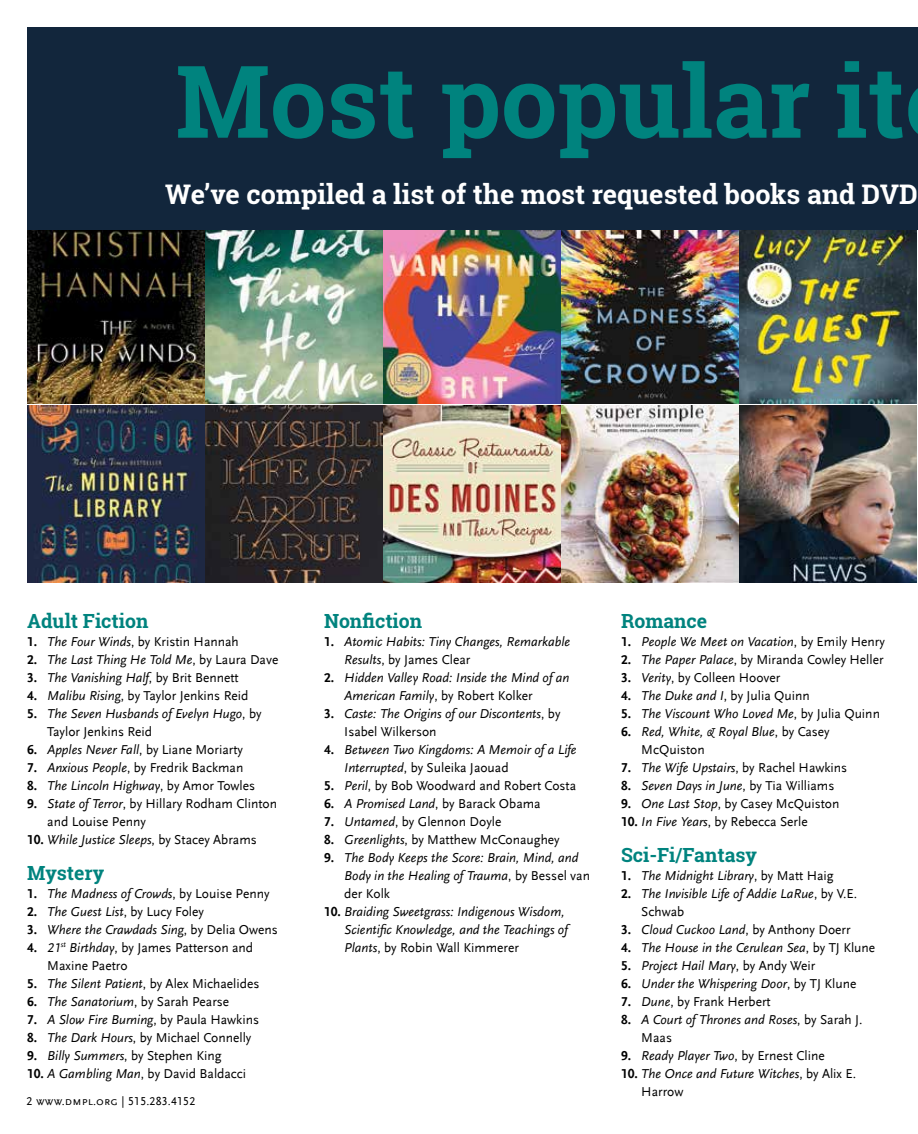
<style>
.page{position:relative;width:918px;height:1134px;background:#fff}
.page>*{position:absolute;margin:0;border:0;box-sizing:border-box;transform-origin:0 0}
.t1{font:700 100.5px "Roboto Slab";color:#00837e}
.t2{font:700 27px "Roboto Slab";color:#fff}
.t3{font:700 19.5px "Roboto Slab";color:#00837e}
.t4{font:italic 13.5px/18px "Scala Sans LF";color:#000}
.t5{font:13.5px/18px "Scala Sans LF";color:#000}
.t6{font:12px "Scala Sans LF Caps";letter-spacing:.01em;color:#000}
.s1{font-weight:700}
.s2{font-style:italic}
.s3{font-weight:700;font-style:normal}
.s4{font-style:normal}
</style>
<div class="page">
<img style="left:27px;top:230px;width:890px;height:352px">
<div style="left:27px;top:27px;width:891px;height:203px;background:#12263c"></div>
<h1 class="t1" style="left:175px;top:32px;width:731px">Most popular it</h1>
<h2 class="t2" style="left:165px;top:175px;width:754px">We’ve compiled a list of the most requested books and DVD</h2>
<h3 class="t3" style="left:27px;top:607px;width:123px">Adult Fiction</h3>
<p class="t5" style="left:27px;top:633px;width:213px"><span class="s1">1.</span> <span class="s2">The Four Winds</span>, by Kristin Hannah</p>
<p class="t4" style="left:27px;top:651px;width:253px"><span class="s3">2.</span> The Last Thing He Told Me<span class="s4">, by Laura Dave</span></p>
<p class="t4" style="left:27px;top:669px;width:213px"><span class="s3">3.</span> The Vanishing Half<span class="s4">, by Brit Bennett</span></p>
<p class="t5" style="left:27px;top:687px;width:223px"><span class="s1">4.</span> <span class="s2">Malibu Rising</span>, by Taylor Jenkins Reid</p>
<p class="t4" style="left:47px;top:705px;width:216px;text-indent:-20px"><span class="s3">5.</span> The Seven Husbands of Evelyn Hugo<span class="s4">, by<br>Taylor Jenkins Reid</span></p>
<p class="t5" style="left:27px;top:741px;width:218px"><span class="s1">6.</span> <span class="s2">Apples Never Fall</span>, by Liane Moriarty</p>
<p class="t5" style="left:27px;top:759px;width:218px"><span class="s1">7.</span> <span class="s2">Anxious People</span>, by Fredrik Backman</p>
<p class="t4" style="left:27px;top:777px;width:230px"><span class="s3">8.</span> The Lincoln Highway<span class="s4">, by Amor Towles</span></p>
<p class="t5" style="left:47px;top:795px;width:231px;text-indent:-20px"><span class="s1">9.</span> <span class="s2">State of Terror</span>, by Hillary Rodham Clinton and Louise Penny</p>
<p class="t4" style="left:27px;top:831px;width:231px"><span class="s3">10.</span> While Justice Sleeps<span class="s4">, by Stacey Abrams</span></p>
<h3 class="t3" style="left:27px;top:859px;width:79px">Mystery</h3>
<p class="t4" style="left:27px;top:885px;width:244px"><span class="s3">1.</span> The Madness of Crowds<span class="s4">, by Louise Penny</span></p>
<p class="t4" style="left:27px;top:903px;width:178px"><span class="s3">2.</span> The Guest List<span class="s4">, by Lucy Foley</span></p>
<p class="t4" style="left:27px;top:921px;width:252px"><span class="s3">3.</span> Where the Crawdads Sing<span class="s4">, by Delia Owens</span></p>
<p class="t5" style="left:47px;top:939px;width:207px;text-indent:-20px"><span class="s1">4.</span> <span class="s2">21</span><sup>st</sup> <span class="s2">Birthday</span>, by James Patterson and<br>Maxine Paetro</p>
<p class="t5" style="left:27px;top:975px;width:234px"><span class="s1">5.</span> <span class="s2">The Silent Patient</span>, by Alex Michaelides</p>
<p class="t5" style="left:27px;top:993px;width:204px"><span class="s1">6.</span> <span class="s2">The Sanatorium</span>, by Sarah Pearse</p>
<p class="t4" style="left:27px;top:1011px;width:234px"><span class="s3">7.</span> A Slow Fire Burning<span class="s4">, by Paula Hawkins</span></p>
<p class="t5" style="left:27px;top:1029px;width:226px"><span class="s1">8.</span> <span class="s2">The Dark Hours</span>, by Michael Connelly</p>
<p class="t5" style="left:27px;top:1047px;width:196px"><span class="s1">9.</span> <span class="s2">Billy Summers</span>, by Stephen King</p>
<p class="t5" style="left:27px;top:1065px;width:221px"><span class="s1">10.</span> <span class="s2">A Gambling Man</span>, by David Baldacci</p>
<p class="t6" style="left:26px;top:1095px;width:171px">2 www.dmpl.org | 515.283.4152</p>
<h3 class="t3" style="left:324px;top:607px;width:100px">Nonfiction</h3>
<p class="t4" style="left:344px;top:633px;width:227px;text-indent:-20px"><span class="s3">1.</span> Atomic Habits: Tiny Changes, Remarkable<br>Results<span class="s4">, by James Clear</span></p>
<p class="t4" style="left:344px;top:669px;width:227px;text-indent:-20px"><span class="s3">2.</span> Hidden Valley Road: Inside the Mind of an<br>American Family<span class="s4">, by Robert Kolker</span></p>
<p class="t4" style="left:344px;top:705px;width:218px;text-indent:-20px"><span class="s3">3.</span> Caste: The Origins of our Discontents<span class="s4">, by<br>Isabel Wilkerson</span></p>
<p class="t4" style="left:344px;top:741px;width:234px;text-indent:-20px"><span class="s3">4.</span> Between Two Kingdoms: A Memoir of a Life<br>Interrupted<span class="s4">, by Suleika Jaouad</span></p>
<p class="t5" style="left:324px;top:777px;width:254px"><span class="s1">5.</span> <span class="s2">Peril</span>, by Bob Woodward and Robert Costa</p>
<p class="t5" style="left:324px;top:795px;width:218px"><span class="s1">6.</span> <span class="s2">A Promised Land</span>, by Barack Obama</p>
<p class="t5" style="left:324px;top:813px;width:179px"><span class="s1">7.</span> <span class="s2">Untamed</span>, by Glennon Doyle</p>
<p class="t5" style="left:324px;top:831px;width:237px"><span class="s1">8.</span> <span class="s2">Greenlights</span>, by Matthew McConaughey</p>
<p class="t4" style="left:344px;top:849px;width:247px;text-indent:-20px"><span class="s3">9.</span> The Body Keeps the Score: Brain, Mind, and<br>Body in the Healing of Trauma<span class="s4">, by Bessel van der Kolk</span></p>
<p class="t4" style="left:344px;top:903px;width:225px;text-indent:-20px"><span class="s3">10.</span> Braiding Sweetgrass: Indigenous Wisdom,<br>Scientific Knowledge, and the Teachings of<br>Plants<span class="s4">, by Robin Wall Kimmerer</span></p>
<h3 class="t3" style="left:621px;top:607px;width:88px">Romance</h3>
<p class="t4" style="left:621px;top:633px;width:265px"><span class="s3">1.</span> People We Meet on Vacation<span class="s4">, by Emily Henry</span></p>
<p class="t5" style="left:621px;top:651px;width:264px"><span class="s1">2.</span> <span class="s2">The Paper Palace</span>, by Miranda Cowley Heller</p>
<p class="t5" style="left:621px;top:669px;width:161px"><span class="s1">3.</span> <span class="s2">Verity</span>, by Colleen Hoover</p>
<p class="t5" style="left:621px;top:687px;width:190px"><span class="s1">4.</span> <span class="s2">The Duke and I</span>, by Julia Quinn</p>
<p class="t4" style="left:621px;top:705px;width:261px"><span class="s3">5.</span> The Viscount Who Loved Me<span class="s4">, by Julia Quinn</span></p>
<p class="t4" style="left:641px;top:723px;width:190px;text-indent:-20px"><span class="s3">6.</span> Red, White, &amp; Royal Blue<span class="s4">, by Casey<br>McQuiston</span></p>
<p class="t5" style="left:621px;top:759px;width:228px"><span class="s1">7.</span> <span class="s2">The Wife Upstairs</span>, by Rachel Hawkins</p>
<p class="t4" style="left:621px;top:777px;width:215px"><span class="s3">8.</span> Seven Days in June<span class="s4">, by Tia Williams</span></p>
<p class="t5" style="left:621px;top:795px;width:220px"><span class="s1">9.</span> <span class="s2">One Last Stop</span>, by Casey McQuiston</p>
<p class="t5" style="left:621px;top:813px;width:188px"><span class="s1">10.</span> <span class="s2">In Five Years</span>, by Rebecca Serle</p>
<h3 class="t3" style="left:621px;top:841px;width:137px">Sci-Fi/Fantasy</h3>
<p class="t4" style="left:621px;top:867px;width:214px"><span class="s3">1.</span> The Midnight Library<span class="s4">, by Matt Haig</span></p>
<p class="t4" style="left:641px;top:885px;width:217px;text-indent:-20px"><span class="s3">2.</span> The Invisible Life of Addie LaRue<span class="s4">, by V.E.<br>Schwab</span></p>
<p class="t4" style="left:621px;top:921px;width:231px"><span class="s3">3.</span> Cloud Cuckoo Land<span class="s4">, by Anthony Doerr</span></p>
<p class="t4" style="left:621px;top:939px;width:256px"><span class="s3">4.</span> The House in the Cerulean Sea<span class="s4">, by TJ Klune</span></p>
<p class="t4" style="left:621px;top:957px;width:196px"><span class="s3">5.</span> Project Hail Mary<span class="s4">, by Andy Weir</span></p>
<p class="t4" style="left:621px;top:975px;width:237px"><span class="s3">6.</span> Under the Whispering Door<span class="s4">, by TJ Klune</span></p>
<p class="t5" style="left:621px;top:993px;width:151px"><span class="s1">7.</span> <span class="s2">Dune</span>, by Frank Herbert</p>
<p class="t4" style="left:641px;top:1011px;width:223px;text-indent:-20px"><span class="s3">8.</span> A Court of Thrones and Roses<span class="s4">, by Sarah J.<br>Maas</span></p>
<p class="t4" style="left:621px;top:1047px;width:205px"><span class="s3">9.</span> Ready Player Two<span class="s4">, by Ernest Cline</span></p>
<p class="t4" style="left:641px;top:1065px;width:216px;text-indent:-20px"><span class="s3">10.</span> The Once and Future Witches<span class="s4">, by Alix E.<br>Harrow</span></p>
</div>
